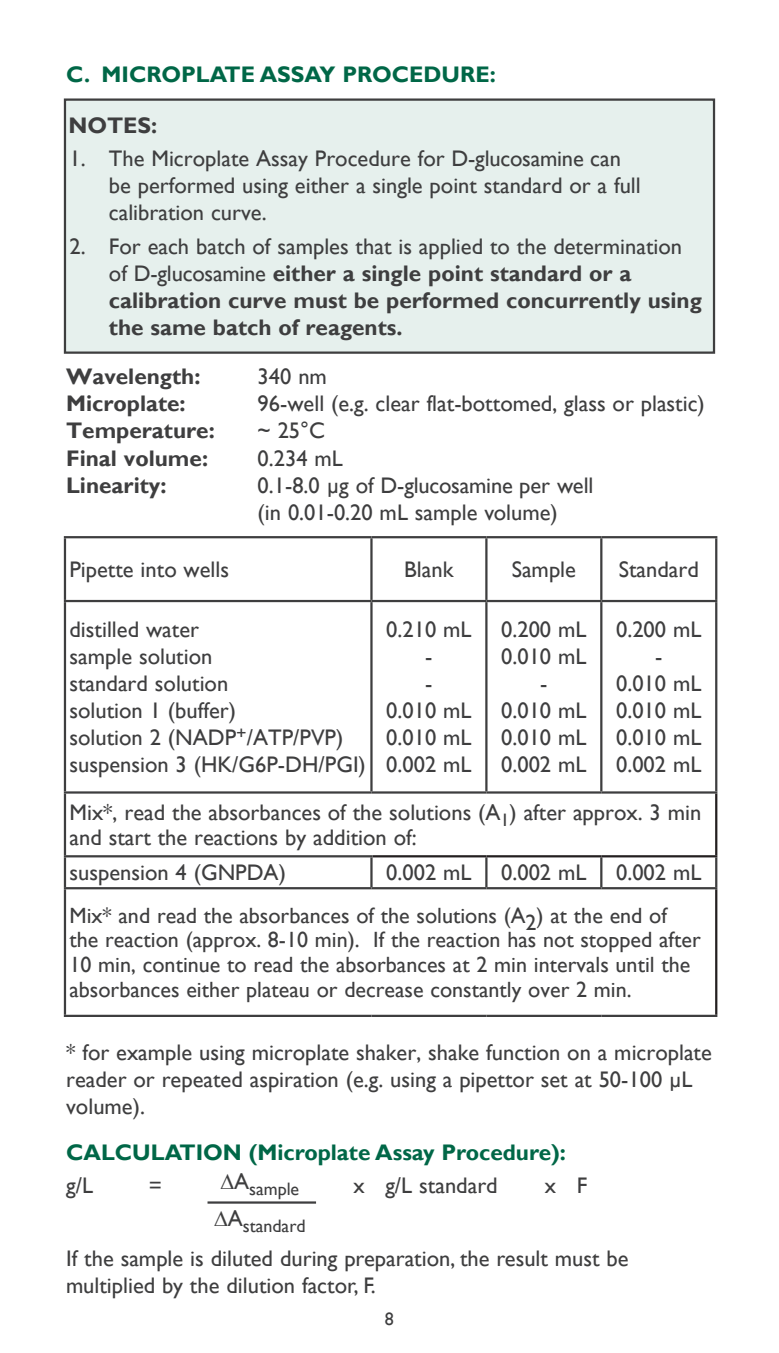
<style>
.page{position:relative;width:779px;height:1353px;background:#fff}
.page>*{position:absolute;margin:0;border:0;box-sizing:border-box;transform-origin:0 0}
.t1{font:22.5px/27px "Gill Sans";color:#3e3e3f}
.t2{font:700 22.5px/27px "Gill Sans";color:#3e3e3f}
.t3{font:700 22.5px "Gill Sans";color:#006747}
.t4{font:22.05px/24.8px "Gill Sans";color:#3e3e3f}
.t5{font:18px "Gill Sans";color:#3e3e3f}
.t6{font:18px "Gill Sans";color:#231f20}
.s1{font-weight:400}
</style>
<div class="page">
<div style="left:65px;top:100px;width:648px;height:252px;background:#e6f0ed"></div>
<div style="left:64px;top:98px;width:650px;height:256px;border:2px solid #3e3e3f"></div>
<svg style="left:66px;top:538px;width:648px;height:476px"></svg>
<hr style="left:64px;top:536px;width:307px;height:2px;background:#3e3e3f">
<hr style="left:64px;top:538px;width:2px;height:62px;background:#3e3e3f">
<hr style="left:371px;top:536px;width:115px;height:2px;background:#3e3e3f">
<hr style="left:370px;top:538px;width:2px;height:62px;background:#3e3e3f">
<hr style="left:486px;top:536px;width:115px;height:2px;background:#3e3e3f">
<hr style="left:485px;top:538px;width:2px;height:62px;background:#3e3e3f">
<hr style="left:601px;top:536px;width:116px;height:2px;background:#3e3e3f">
<hr style="left:600px;top:538px;width:2px;height:62px;background:#3e3e3f">
<hr style="left:714px;top:538px;width:3px;height:62px;background:#3e3e3f">
<hr style="left:64px;top:600px;width:307px;height:2px;background:#3e3e3f">
<hr style="left:64px;top:602px;width:2px;height:189px;background:#3e3e3f">
<hr style="left:371px;top:600px;width:115px;height:2px;background:#3e3e3f">
<hr style="left:370px;top:602px;width:2px;height:189px;background:#3e3e3f">
<hr style="left:486px;top:600px;width:115px;height:2px;background:#3e3e3f">
<hr style="left:485px;top:602px;width:2px;height:189px;background:#3e3e3f">
<hr style="left:601px;top:600px;width:116px;height:2px;background:#3e3e3f">
<hr style="left:600px;top:602px;width:2px;height:189px;background:#3e3e3f">
<hr style="left:714px;top:602px;width:3px;height:189px;background:#3e3e3f">
<hr style="left:64px;top:791px;width:307px;height:2px;background:#3e3e3f">
<hr style="left:64px;top:793px;width:2px;height:62px;background:#3e3e3f">
<hr style="left:371px;top:791px;width:115px;height:2px;background:#3e3e3f">
<hr style="left:486px;top:791px;width:115px;height:2px;background:#3e3e3f">
<hr style="left:601px;top:791px;width:116px;height:2px;background:#3e3e3f">
<hr style="left:64px;top:855px;width:308px;height:2px;background:#3e3e3f">
<hr style="left:64px;top:857px;width:2px;height:30px;background:#3e3e3f">
<hr style="left:370px;top:857px;width:2px;height:30px;background:#3e3e3f">
<hr style="left:485px;top:857px;width:2px;height:30px;background:#3e3e3f">
<hr style="left:600px;top:857px;width:2px;height:30px;background:#3e3e3f">
<hr style="left:714px;top:857px;width:3px;height:30px;background:#3e3e3f">
<hr style="left:64px;top:887px;width:307px;height:2px;background:#3e3e3f">
<hr style="left:64px;top:889px;width:2px;height:125px;background:#3e3e3f">
<hr style="left:371px;top:887px;width:115px;height:2px;background:#3e3e3f">
<hr style="left:486px;top:887px;width:115px;height:2px;background:#3e3e3f">
<hr style="left:601px;top:887px;width:116px;height:2px;background:#3e3e3f">
<hr style="left:64px;top:1014px;width:307px;height:2px;background:#3e3e3f">
<hr style="left:371px;top:1014px;width:115px;height:2px;background:#3e3e3f">
<hr style="left:486px;top:1014px;width:115px;height:2px;background:#3e3e3f">
<hr style="left:601px;top:1014px;width:116px;height:2px;background:#3e3e3f">
<hr style="left:714px;top:793px;width:3px;height:62px;background:#231f20">
<hr style="left:372px;top:855px;width:114px;height:2px;background:#231f20">
<hr style="left:486px;top:855px;width:115px;height:2px;background:#231f20">
<hr style="left:601px;top:855px;width:116px;height:2px;background:#231f20">
<hr style="left:714px;top:889px;width:3px;height:125px;background:#231f20">
<hr style="left:207px;top:1201px;width:109px;height:2px;background:#3e3e3f">
<p class="t3" style="left:66px;top:60px;width:431px">C. MICROPLATE ASSAY PROCEDURE:</p>
<p class="t2" style="left:68px;top:112px;width:90px">NOTES:</p>
<p class="t1" style="left:109px;top:146px;width:533px;text-indent:-39px">1. The Microplate Assay Procedure for D-glucosamine can be performed using either a single point standard or a full calibration curve.</p>
<p class="t2" style="left:109px;top:233px;width:594px;text-indent:-39px"><span class="s1">2. For each batch of samples that is applied to the determination of D-glucosamine</span> either a single point standard or a calibration curve must be performed concurrently using the same batch of reagents.</p>
<p class="t2" style="left:66px;top:364px;width:136px">Wavelength:</p>
<p class="t1" style="left:257px;top:364px;width:71px">340 nm</p>
<p class="t2" style="left:66px;top:391px;width:121px">Microplate:</p>
<p class="t1" style="left:257px;top:391px;width:448px">96-well (e.g. clear flat-bottomed, glass or plastic)</p>
<p class="t2" style="left:66px;top:418px;width:150px">Temperature:</p>
<p class="t1" style="left:257px;top:418px;width:69px">~ 25°C</p>
<p class="t2" style="left:66px;top:445px;width:143px">Final volume:</p>
<p class="t1" style="left:257px;top:445px;width:87px">0.234 mL</p>
<p class="t2" style="left:66px;top:472px;width:102px">Linearity:</p>
<p class="t1" style="left:257px;top:472px;width:337px">0.1-8.0 μg of D-glucosamine per well (in 0.01-0.20 mL sample volume)</p>
<p class="t1" style="left:69px;top:556px;width:161px">Pipette into wells</p>
<p class="t1" style="left:404px;top:556px;width:51px">Blank</p>
<p class="t1" style="left:511px;top:556px;width:66px">Sample</p>
<p class="t1" style="left:618px;top:556px;width:82px">Standard</p>
<p class="t1" style="left:69px;top:616px;width:131px">distilled water</p>
<p class="t1" style="left:69px;top:643px;width:144px">sample solution</p>
<p class="t1" style="left:69px;top:670px;width:160px">standard solution</p>
<p class="t1" style="left:69px;top:697px;width:168px">solution 1 (buffer)</p>
<p class="t1" style="left:69px;top:724px;width:275px">solution 2 (NADP<sup>+</sup>/ATP/PVP)</p>
<p class="t1" style="left:69px;top:751px;width:298px">suspension 3 (HK/G6P-DH/PGI)</p>
<p class="t1" style="left:615px;top:616px;width:87px">0.200 mL</p>
<p class="t1" style="left:654px;top:643px;width:9px">-</p>
<p class="t1" style="left:615px;top:670px;width:87px">0.010 mL</p>
<p class="t1" style="left:615px;top:697px;width:87px">0.010 mL</p>
<p class="t1" style="left:615px;top:724px;width:87px">0.010 mL</p>
<p class="t1" style="left:615px;top:751px;width:87px">0.002 mL</p>
<p class="t1" style="left:69px;top:799px;width:633px">Mix*, read the absorbances of the solutions (A<sub>1</sub>) after approx. 3 min</p>
<p class="t1" style="left:69px;top:823px;width:348px">and start the reactions by addition of:</p>
<p class="t1" style="left:69px;top:859px;width:218px">suspension 4 (GNPDA)</p>
<p class="t1" style="left:386px;top:859px;width:87px">0.002 mL</p>
<p class="t1" style="left:501px;top:859px;width:87px">0.002 mL</p>
<p class="t1" style="left:615px;top:859px;width:87px">0.002 mL</p>
<p class="t4" style="left:69px;top:903px;width:632px">Mix* and read the absorbances of the solutions (A2) at the end of the reaction (approx. 8-10 min). If the reaction has not stopped after 10 min, continue to read the absorbances at 2 min intervals until the absorbances either plateau or decrease constantly over 2 min.</p>
<p class="t1" style="left:386px;top:616px;width:87px">0.210 mL</p>
<p class="t1" style="left:425px;top:643px;width:9px">-</p>
<p class="t1" style="left:425px;top:670px;width:9px">-</p>
<p class="t1" style="left:386px;top:697px;width:87px">0.010 mL</p>
<p class="t1" style="left:386px;top:724px;width:87px">0.010 mL</p>
<p class="t1" style="left:386px;top:751px;width:87px">0.002 mL</p>
<p class="t1" style="left:501px;top:616px;width:87px">0.200 mL</p>
<p class="t1" style="left:501px;top:643px;width:87px">0.010 mL</p>
<p class="t1" style="left:540px;top:670px;width:9px">-</p>
<p class="t1" style="left:501px;top:697px;width:87px">0.010 mL</p>
<p class="t1" style="left:501px;top:724px;width:87px">0.010 mL</p>
<p class="t1" style="left:501px;top:751px;width:87px">0.002 mL</p>
<p class="t1" style="left:66px;top:1039px;width:647px">* for example using microplate shaker, shake function on a microplate reader or repeated aspiration (e.g. using a pipettor set at 50-100 μL volume).</p>
<p class="t3" style="left:66px;top:1138px;width:501px">CALCULATION (Microplate Assay Procedure):</p>
<p class="t1" style="left:66px;top:1172px;width:28px">g/L</p>
<p class="t1" style="left:149px;top:1172px;width:15px">=</p>
<p class="t5" style="left:220px;top:1178px;width:80px">∆<sup>A</sup>sample</p>
<p class="t1" style="left:353px;top:1172px;width:146px">x g/L standard</p>
<p class="t1" style="left:544px;top:1172px;width:44px">x F</p>
<p class="t5" style="left:214px;top:1215px;width:93px">∆<sup>A</sup>standard</p>
<p class="t1" style="left:66px;top:1244px;width:563px">If the sample is diluted during preparation, the result must be multiplied by the dilution factor, F.</p>
<p class="t5" style="left:385px;top:1307px;width:10px">8</p>
<p class="t6" style="left:385px;top:1302px;width:10px">8</p>
</div>
